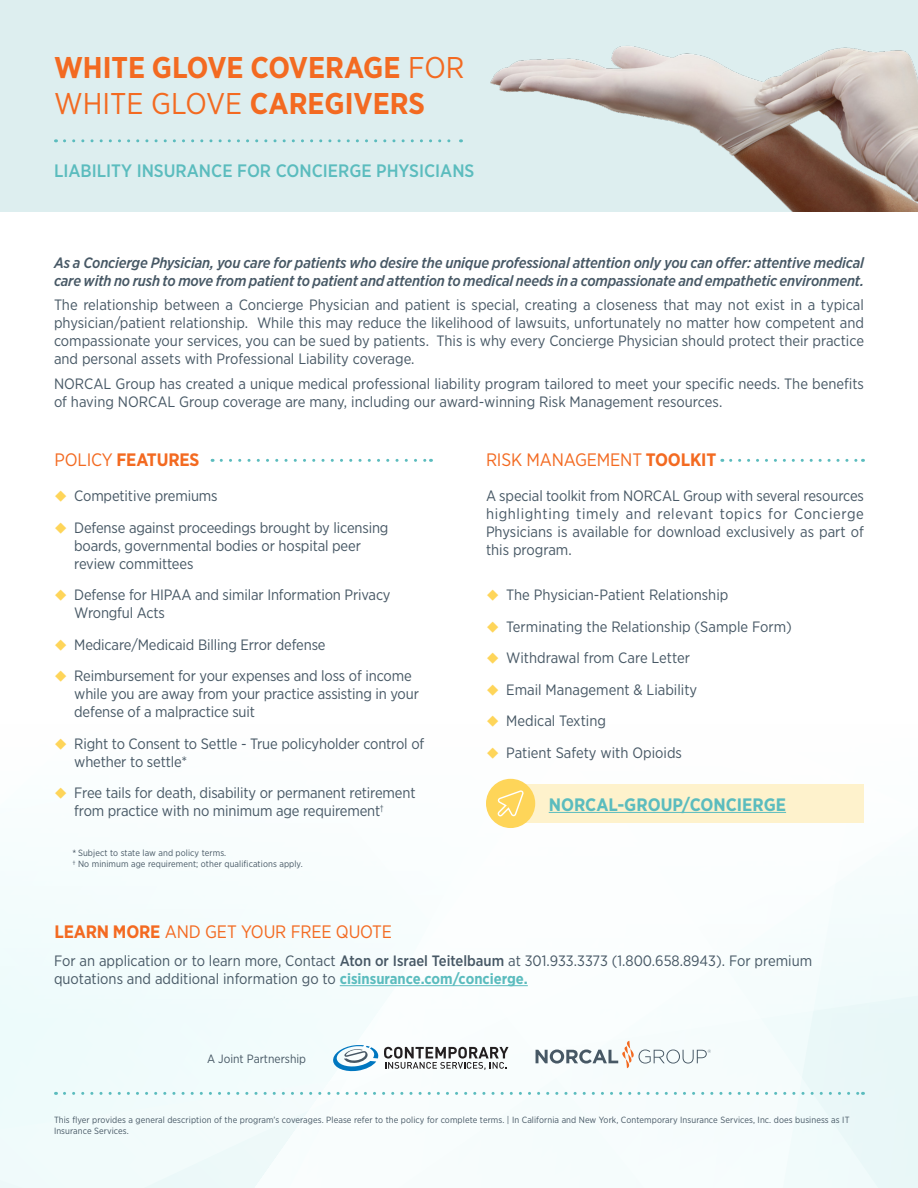
<style>
.page{position:relative;width:918px;height:1188px;background:#fff}
.page>*{position:absolute;margin:0;border:0;box-sizing:border-box;transform-origin:0 0}
.t1{font:700 30px/36px "Gotham Narrow";color:#f36a21}
.t2{font:18px "Gotham Narrow";letter-spacing:-.01em;color:#f36a21}
.t3{font:500 18px "Gotham Narrow";color:#5bbcbe}
.t4{font:700 18px "Gotham Narrow";color:#5bbcbe}
.t5{font:700 18px "Gotham Narrow";letter-spacing:-.01em;color:#f36a21}
.t6{font:15px/18px "Gotham Narrow";letter-spacing:-.01em;color:#475865}
.t7{font:italic 500 15px/18px "Gotham Narrow";letter-spacing:-.01em;color:#475865}
.t8{font:12px "Gotham Narrow";color:#475865}
.t9{font:9px/10.8px "Gotham Narrow";letter-spacing:.01em;color:#475865}
.s1{font-weight:400}
.s2{color:#fed559}
.s3{font-family:"Avenir Next Condensed"}
.s4{font-weight:700}
.s5{font-weight:500}
.s6{font-weight:700;color:#5bbcbe}
</style>
<div class="page">
<div style="left:0;top:778px;width:918px;height:410px;background:#f6fdfd"></div>
<div style="left:0;top:0;width:918px;height:211px;background:#ddeeef"></div>
<img style="left:490px;top:46px;width:428px;height:165px">
<svg style="left:64px;top:139px;width:397px;height:3px"></svg>
<hr style="left:340px;top:985px;width:188px;height:1px;background:#5bbcbe">
<svg style="left:221px;top:459px;width:210px;height:3px"></svg>
<svg style="left:64px;top:1092px;width:799px;height:3px"></svg>
<svg style="left:731px;top:459px;width:132px;height:3px"></svg>
<div style="left:507px;top:784px;width:357px;height:39px;background:#fef2cc"></div>
<hr style="left:549px;top:812px;width:237px;height:1px;background:#5bbcbe">
<div style="left:486px;top:779px;width:49px;height:49px;background:#fed559;border-radius:50%"></div>
<svg style="left:497px;top:790px;width:27px;height:26px"></svg>
<svg style="left:536px;top:1041px;width:175px;height:27px"></svg>
<svg style="left:384px;top:1047px;width:125px;height:23px"></svg>
<svg style="left:332px;top:1045px;width:46px;height:27px"></svg>
<p class="t1" style="left:54px;top:49px;width:412px">WHITE GLOVE COVERAGE <span class="s1">FOR<br>WHITE GLOVE</span> CAREGIVERS</p>
<p class="t3" style="left:54px;top:160px;width:422px">LIABILITY INSURANCE FOR CONCIERGE PHYSICIANS</p>
<p class="t7" style="left:54px;top:253px;width:812px">As a Concierge Physician, you care for patients who desire the unique professional attention only you can offer: attentive medical care with no rush to move from patient to patient and attention to medical needs in a compassionate and empathetic environment.</p>
<p class="t6" style="left:54px;top:296px;width:812px;text-align:justify">The relationship between a Concierge Physician and patient is special, creating a closeness that may not exist in a typical physician/patient relationship. While this may reduce the likelihood of lawsuits, unfortunately no matter how competent and compassionate your services, you can be sued by patients. This is why every Concierge Physician should protect their practice and personal assets with Professional Liability coverage.</p>
<p class="t6" style="left:54px;top:375px;width:812px">NORCAL Group has created a unique medical professional liability program tailored to meet your specific needs. The benefits of having NORCAL Group coverage are many, including our award-winning Risk Management resources.</p>
<p class="t5" style="left:55px;top:448px;width:146px"><span class="s1">POLICY</span> FEATURES</p>
<p class="t6" style="left:54px;top:487px;width:165px"><span class="s2">◆</span> Competitive premiums</p>
<p class="t6" style="left:74px;top:518px;width:316px;text-indent:-20px"><span class="s2">◆</span> Defense against proceedings brought by licensing boards, governmental bodies or hospital peer review committees</p>
<p class="t6" style="left:74px;top:586px;width:318px;text-indent:-20px"><span class="s2">◆</span> Defense for HIPAA and similar Information Privacy<br>Wrongful Acts</p>
<p class="t6" style="left:54px;top:635px;width:273px"><span class="s2">◆</span> Medicare/Medicaid Billing Error defense</p>
<p class="t6" style="left:74px;top:667px;width:346px;text-indent:-20px"><span class="s2">◆</span> Reimbursement for your expenses and loss of income while you are away from your practice assisting in your defense of a malpractice suit</p>
<p class="t6" style="left:74px;top:734px;width:352px;text-indent:-20px"><span class="s2">◆</span> Right to Consent to Settle - True policyholder control of whether to settle*</p>
<p class="t6" style="left:74px;top:784px;width:343px;text-indent:-20px"><span class="s2">◆</span> Free tails for death, disability or permanent retirement from practice with no minimum age requirement<sup>†</sup></p>
<p class="t9" style="left:72px;top:847px;width:155px"><span class="s3">*</span> Subject to state law and policy terms.</p>
<p class="t9" style="left:72px;top:858px;width:232px">† No minimum age requirement; other qualifications apply.</p>
<p class="t2" style="left:55px;top:920px;width:339px"><span class="s4">LEARN MORE</span> AND GET YOUR FREE QUOTE</p>
<p class="t2" style="left:486px;top:449px;width:232px">RISK MANAGEMENT <span class="s4">TOOLKIT</span></p>
<p class="t6" style="left:486px;top:487px;width:379px;text-align:justify">A special toolkit from NORCAL Group with several resources highlighting timely and relevant topics for Concierge Physicians is available for download exclusively as part of this program.</p>
<p class="t6" style="left:486px;top:586px;width:244px"><span class="s2">◆</span> The Physician-Patient Relationship</p>
<p class="t6" style="left:486px;top:617px;width:307px"><span class="s2">◆</span> Terminating the Relationship (Sample Form)</p>
<p class="t6" style="left:486px;top:649px;width:205px"><span class="s2">◆</span> Withdrawal from Care Letter</p>
<p class="t6" style="left:486px;top:680px;width:213px"><span class="s2">◆</span> Email Management &amp; Liability</p>
<p class="t6" style="left:486px;top:712px;width:122px"><span class="s2">◆</span> Medical Texting</p>
<p class="t6" style="left:486px;top:743px;width:198px"><span class="s2">◆</span> Patient Safety with Opioids</p>
<p class="t4" style="left:549px;top:793px;width:239px">NORCAL-GROUP/CONCIERGE</p>
<p class="t6" style="left:54px;top:952px;width:760px">For an application or to learn more, Contact <span class="s5">Aton or Israel Teitelbaum</span> at 301.933.3373 (1.800.658.8943). For premium quotations and additional information go to <span class="s6">cisinsurance.com/concierge.</span></p>
<p class="t8" style="left:207px;top:1051px;width:101px">A Joint Partnership</p>
<p class="t9" style="left:54px;top:1114px;width:797px">This flyer provides a general description of the program’s coverages. Please refer to the policy for complete terms. | In California and New York, Contemporary Insurance Services, Inc. does business as IT<br>Insurance Services.</p>
</div>
